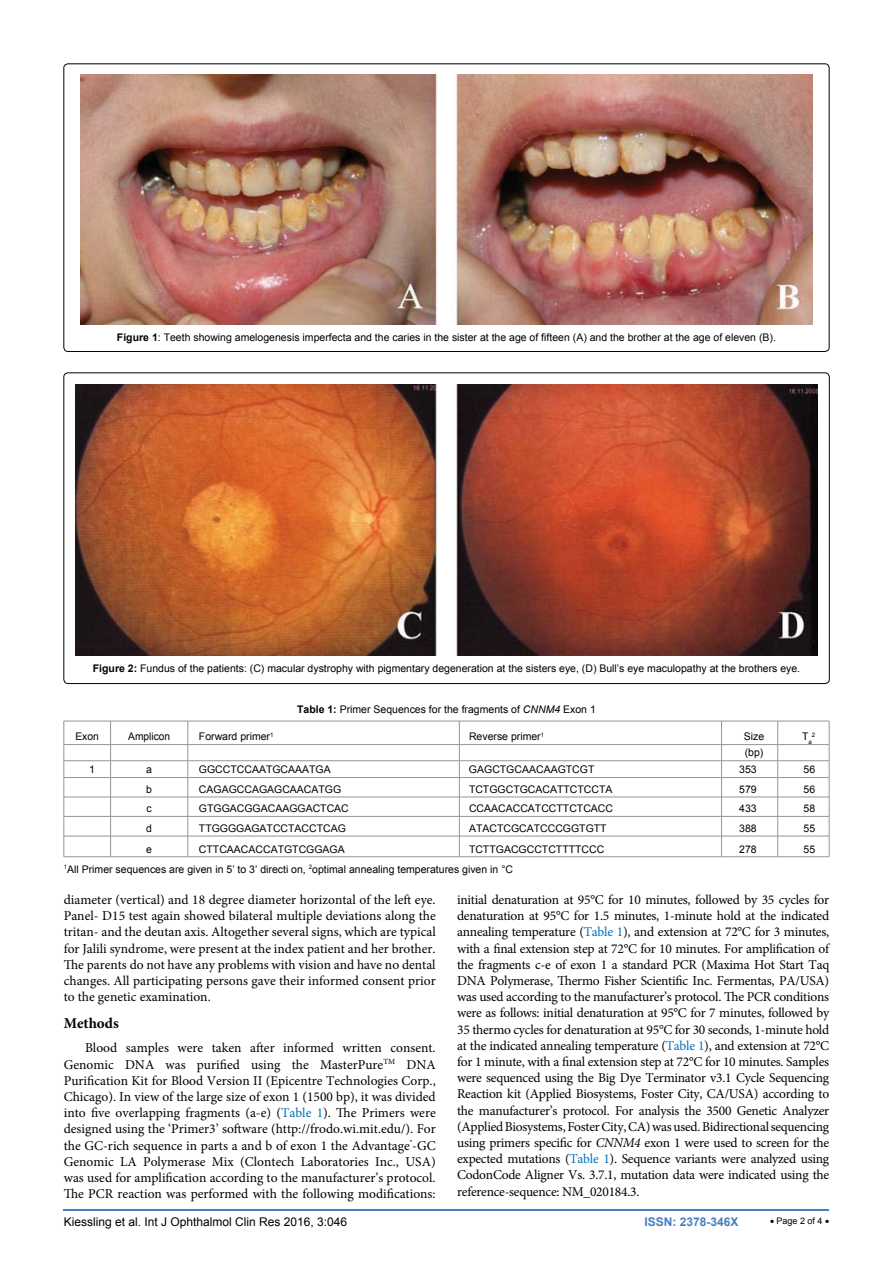
<style>
.page{position:relative;width:893px;height:1263px;background:#fff}
.page>*{position:absolute;margin:0;border:0;box-sizing:border-box;transform-origin:0 0}
.t1{font:700 15px "Minion Pro";color:#000}
.t2{font:13.5px/16.2px "Minion Pro";color:#000;text-align:justify}
.t3{font:12px "Arial";color:#000}
.t4{font:700 12px "Arial";color:#487ec0}
.t5{font:10.5px "Arial";color:#000}
.t6{font:9px "Arial";color:#000}
.t7{font:6.15px "Arial";color:#000}
.s1{font-weight:700}
.s2{font-style:italic}
.s3{color:#0072bc}
</style>
<div class="page">
<hr style="left:64px;top:1209px;width:765px;height:2px;background:#487ec0">
<hr style="left:64px;top:721px;width:47px;height:1px;background:#939598">
<hr style="left:111px;top:721px;width:77px;height:1px;background:#939598">
<hr style="left:188px;top:721px;width:271px;height:1px;background:#939598">
<hr style="left:459px;top:721px;width:262px;height:1px;background:#939598">
<hr style="left:721px;top:721px;width:57px;height:1px;background:#939598">
<hr style="left:778px;top:721px;width:51px;height:1px;background:#939598">
<hr style="left:64px;top:744px;width:47px;height:1px;background:#939598">
<hr style="left:111px;top:744px;width:77px;height:1px;background:#939598">
<hr style="left:188px;top:744px;width:271px;height:1px;background:#939598">
<hr style="left:459px;top:744px;width:262px;height:1px;background:#939598">
<hr style="left:721px;top:744px;width:57px;height:1px;background:#939598">
<hr style="left:778px;top:744px;width:51px;height:1px;background:#939598">
<hr style="left:64px;top:760px;width:47px;height:1px;background:#939598">
<hr style="left:111px;top:760px;width:77px;height:1px;background:#939598">
<hr style="left:188px;top:760px;width:271px;height:1px;background:#939598">
<hr style="left:459px;top:760px;width:262px;height:1px;background:#939598">
<hr style="left:721px;top:760px;width:57px;height:1px;background:#939598">
<hr style="left:778px;top:760px;width:51px;height:1px;background:#939598">
<hr style="left:64px;top:777px;width:47px;height:1px;background:#939598">
<hr style="left:111px;top:777px;width:77px;height:1px;background:#939598">
<hr style="left:188px;top:777px;width:271px;height:1px;background:#939598">
<hr style="left:459px;top:777px;width:262px;height:1px;background:#939598">
<hr style="left:721px;top:777px;width:57px;height:1px;background:#939598">
<hr style="left:778px;top:777px;width:51px;height:1px;background:#939598">
<hr style="left:64px;top:797px;width:47px;height:1px;background:#939598">
<hr style="left:111px;top:797px;width:77px;height:1px;background:#939598">
<hr style="left:188px;top:797px;width:271px;height:1px;background:#939598">
<hr style="left:459px;top:797px;width:262px;height:1px;background:#939598">
<hr style="left:721px;top:797px;width:57px;height:1px;background:#939598">
<hr style="left:778px;top:797px;width:51px;height:1px;background:#939598">
<hr style="left:64px;top:816px;width:47px;height:1px;background:#939598">
<hr style="left:111px;top:816px;width:77px;height:1px;background:#939598">
<hr style="left:188px;top:816px;width:271px;height:1px;background:#939598">
<hr style="left:459px;top:816px;width:262px;height:1px;background:#939598">
<hr style="left:721px;top:816px;width:57px;height:1px;background:#939598">
<hr style="left:778px;top:816px;width:51px;height:1px;background:#939598">
<hr style="left:64px;top:836px;width:47px;height:1px;background:#939598">
<svg style="left:64px;top:721px;width:1px;height:135px"></svg>
<hr style="left:111px;top:836px;width:77px;height:1px;background:#939598">
<svg style="left:110px;top:722px;width:1px;height:134px"></svg>
<hr style="left:188px;top:836px;width:271px;height:1px;background:#939598">
<svg style="left:188px;top:721px;width:1px;height:135px"></svg>
<hr style="left:459px;top:836px;width:262px;height:1px;background:#939598">
<svg style="left:459px;top:722px;width:1px;height:134px"></svg>
<hr style="left:721px;top:836px;width:57px;height:1px;background:#939598">
<svg style="left:721px;top:722px;width:1px;height:134px"></svg>
<hr style="left:778px;top:836px;width:51px;height:1px;background:#939598">
<svg style="left:777px;top:721px;width:1px;height:135px"></svg>
<svg style="left:829px;top:721px;width:1px;height:136px"></svg>
<hr style="left:64px;top:856px;width:47px;height:1px;background:#939598">
<hr style="left:111px;top:856px;width:77px;height:1px;background:#939598">
<hr style="left:188px;top:856px;width:271px;height:1px;background:#939598">
<hr style="left:459px;top:856px;width:262px;height:1px;background:#939598">
<hr style="left:721px;top:856px;width:57px;height:1px;background:#939598">
<hr style="left:778px;top:856px;width:51px;height:1px;background:#939598">
<img style="left:75px;top:385px;width:743px;height:270px">
<img style="left:80px;top:74px;width:733px;height:251px">
<p class="t5" style="left:117px;top:330px;width:660px"><span class="s1">Figure 1</span>: Teeth showing amelogenesis imperfecta and the caries in the sister at the age of fifteen (A) and the brother at the age of eleven (B).</p>
<p class="t5" style="left:93px;top:661px;width:709px"><span class="s1">Figure 2:</span> Fundus of the patients: (C) macular dystrophy with pigmentary degeneration at the sisters eye, (D) Bull’s eye maculopathy at the brothers eye.</p>
<p class="t5" style="left:297px;top:701px;width:300px"><span class="s1">Table 1:</span> Primer Sequences for the fragments of <span class="s2">CNNM4</span> Exon 1</p>
<p class="t5" style="left:75px;top:729px;width:25px">Exon</p>
<p class="t5" style="left:128px;top:729px;width:43px">Amplicon</p>
<p class="t5" style="left:199px;top:729px;width:76px">Forward primer<sup>1</sup></p>
<p class="t5" style="left:469px;top:729px;width:77px">Reverse primer<sup>1</sup></p>
<p class="t5" style="left:744px;top:729px;width:22px">Size</p>
<p class="t5" style="left:802px;top:729px;width:11px">T<sub>a</sub></p>
<p class="t7" style="left:812px;top:730px;width:5px">2</p>
<p class="t5" style="left:745px;top:745px;width:20px">(bp)</p>
<p class="t5" style="left:89px;top:762px;width:7px">1</p>
<p class="t5" style="left:146px;top:762px;width:7px">a</p>
<p class="t5" style="left:199px;top:762px;width:133px">GGCCTCCAATGCAAATGA</p>
<p class="t5" style="left:469px;top:762px;width:127px">GAGCTGCAACAAGTCGT</p>
<p class="t5" style="left:739px;top:762px;width:19px">353</p>
<p class="t5" style="left:804px;top:762px;width:13px">56</p>
<p class="t5" style="left:146px;top:782px;width:7px">b</p>
<p class="t5" style="left:199px;top:782px;width:144px">CAGAGCCAGAGCAACATGG</p>
<p class="t5" style="left:469px;top:782px;width:145px">TCTGGCTGCACATTCTCCTA</p>
<p class="t5" style="left:739px;top:782px;width:19px">579</p>
<p class="t5" style="left:804px;top:782px;width:13px">56</p>
<p class="t5" style="left:147px;top:801px;width:7px">c</p>
<p class="t5" style="left:199px;top:801px;width:151px">GTGGACGGACAAGGACTCAC</p>
<p class="t5" style="left:469px;top:801px;width:146px">CCAACACCATCCTTCTCACC</p>
<p class="t5" style="left:739px;top:801px;width:19px">433</p>
<p class="t5" style="left:804px;top:801px;width:13px">58</p>
<p class="t5" style="left:146px;top:821px;width:7px">d</p>
<p class="t5" style="left:199px;top:821px;width:149px">TTGGGGAGATCCTACCTCAG</p>
<p class="t5" style="left:469px;top:821px;width:139px">ATACTCGCATCCCGGTGTT</p>
<p class="t5" style="left:739px;top:821px;width:19px">388</p>
<p class="t5" style="left:804px;top:821px;width:13px">55</p>
<p class="t5" style="left:146px;top:841px;width:7px">e</p>
<p class="t5" style="left:199px;top:841px;width:147px">CTTCAACACCATGTCGGAGA</p>
<p class="t5" style="left:469px;top:841px;width:137px">TCTTGACGCCTCTTTTCCC</p>
<p class="t5" style="left:739px;top:841px;width:19px">278</p>
<p class="t5" style="left:804px;top:841px;width:13px">55</p>
<p class="t5" style="left:64px;top:862px;width:451px"><sup>1</sup>All Primer sequences are given in 5’ to 3’ directi on, <sup>2</sup>optimal annealing temperatures given in °C</p>
<p class="t2" style="left:64px;top:892px;width:373px">diameter (vertical) and 18 degree diameter horizontal of the left eye.<br>Panel- D15 test again showed bilateral multiple deviations along the tritan- and the deutan axis. Altogether several signs, which are typical for Jalili syndrome, were present at the index patient and her brother.<br>The parents do not have any problems with vision and have no dental changes. All participating persons gave their informed consent prior to the genetic examination.</p>
<p class="t1" style="left:64px;top:1012px;width:57px">Methods</p>
<p class="t2" style="left:64px;top:1040px;width:373px;text-indent:21px">Blood samples were taken after informed written consent.<br>Genomic DNA was purified using the MasterPure<sup>TM</sup> DNA Purification Kit for Blood Version II (Epicentre Technologies Corp., Chicago). In view of the large size of exon 1 (1500 bp), it was divided into five overlapping fragments (a-e) (<span class="s3">Table 1</span>). The Primers were designed using the ‘Primer3’ software (http://frodo.wi.mit.edu/). For the GC-rich sequence in parts a and b of exon 1 the Advantage<sup>®</sup>-GC Genomic LA Polymerase Mix (Clontech Laboratories Inc., USA) was used for amplification according to the manufacturer’s protocol.<br>The PCR reaction was performed with the following modifications:</p>
<p class="t2" style="left:457px;top:892px;width:374px">initial denaturation at 95°C for 10 minutes, followed by 35 cycles for denaturation at 95°C for 1.5 minutes, 1-minute hold at the indicated annealing temperature (<span class="s3">Table 1</span>), and extension at 72°C for 3 minutes, with a final extension step at 72°C for 10 minutes. For amplification of the fragments c-e of exon 1 a standard PCR (Maxima Hot Start Taq DNA Polymerase, Thermo Fisher Scientific Inc. Fermentas, PA/USA) was used according to the manufacturer’s protocol. The PCR conditions were as follows: initial denaturation at 95°C for 7 minutes, followed by 35 thermo cycles for denaturation at 95°C for 30 seconds, 1-minute hold at the indicated annealing temperature (<span class="s3">Table 1</span>), and extension at 72°C for 1 minute, with a final extension step at 72°C for 10 minutes. Samples were sequenced using the Big Dye Terminator v3.1 Cycle Sequencing Reaction kit (Applied Biosystems, Foster City, CA/USA) according to the manufacturer’s protocol. For analysis the 3500 Genetic Analyzer (Applied Biosystems, Foster City, CA) was used. Bidirectional sequencing using primers specific for <span class="s2">CNNM4</span> exon 1 were used to screen for the expected mutations (<span class="s3">Table 1</span>). Sequence variants were analyzed using CodonCode Aligner Vs. 3.7.1, mutation data were indicated using the reference-sequence: NM_020184.3.</p>
<p class="t3" style="left:64px;top:1213px;width:285px">Kiessling et al. Int J Ophthalmol Clin Res 2016, 3:046</p>
<p class="t4" style="left:644px;top:1213px;width:96px">ISSN: 2378-346X</p>
<p class="t6" style="left:770px;top:1214px;width:61px">• Page 2 of 4 •</p>
</div>
